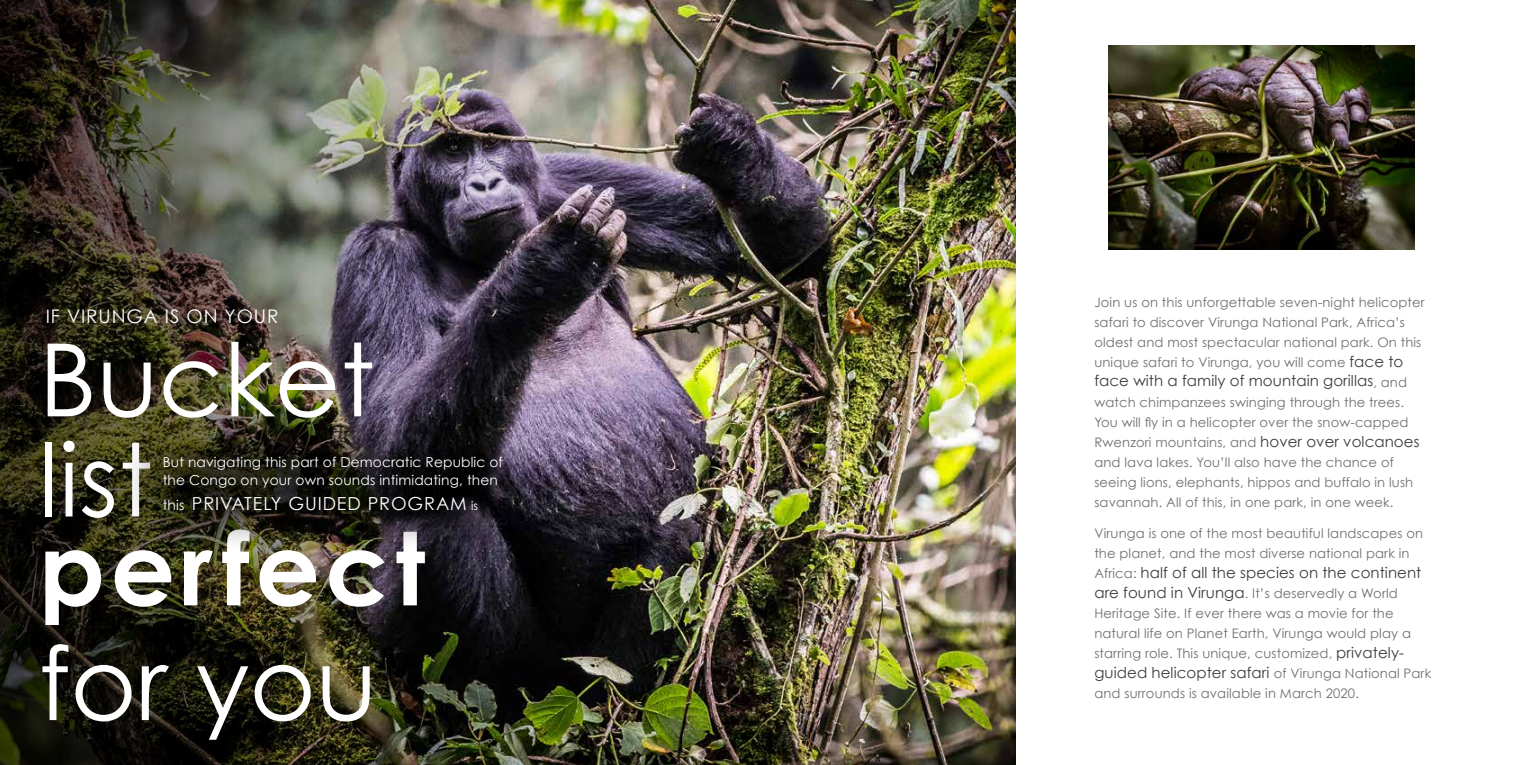
<style>
.page{position:relative;width:1530px;height:765px;background:#fff}
.page>*{position:absolute;margin:0;border:0;box-sizing:border-box;transform-origin:0 0}
.t1{font:101.25px/100.1px "Century Gothic";color:#fff}
.t2{font:700 101.25px "Century Gothic";letter-spacing:.05em;color:#fff}
.t3{font:18.75px "Century Gothic";letter-spacing:.05em;color:#fff}
.t4{font:18px "Century Gothic";letter-spacing:.05em;color:#fff}
.t5{font:15px "Century Gothic";letter-spacing:.005em;color:#3c3c3b}
.t6{font:13.75px/18px "Century Gothic";letter-spacing:.01em;color:#fff}
.t7{font:13.12px/20px "Century Gothic";letter-spacing:.01em;color:#706f6f}
.s1{font-size:13.75px}
.s2{font-size:11.75px}
.s3{font-size:15px;color:#3c3c3b}
.s4{font-size:13.12px;color:#706f6f}
</style>
<div class="page">
<img style="left:765px;top:0;width:250px;height:765px">
<img style="left:0;top:0;width:765px;height:765px">
<div style="left:121px;top:415px;width:423px;height:138px;background:#000;opacity:.75"></div>
<img style="left:1109px;top:45px;width:306px;height:204px">
<h2 class="t3" style="left:46px;top:305px;width:234px">IF VIRUNGA IS ON YOUR</h2>
<h1 class="t1" style="left:39px;top:328px;width:338px">Bucket list</h1>
<h1 class="t2" style="left:39px;top:505px;width:388px">perfect</h1>
<h1 class="t1" style="left:39px;top:632px;width:340px">for you</h1>
<p class="t6" style="left:163px;top:453px;width:342px">But navigating this part of Democratic Republic of the Congo on your own sounds intimidating, then</p>
<h3 class="t4" style="left:163px;top:493px;width:317px"><span class="s1">this</span> PRIVATELY GUIDED PROGRAM <span class="s2">is</span></h3>
<p class="t7" style="left:1094px;top:292px;width:332px">Join us on this unforgettable seven-night helicopter safari to discover Virunga National Park, Africa’s oldest and most spectacular national park. On this unique safari to Virunga, you will come <span class="s3">face to</span></p>
<p class="t5" style="left:1094px;top:372px;width:314px">face with a family of mountain gorillas<span class="s4">, and</span></p>
<p class="t7" style="left:1094px;top:392px;width:327px">watch chimpanzees swinging through the trees.<br>You will fly in a helicopter over the snow-capped Rwenzori mountains, and <span class="s3">hover over volcanoes </span>and lava lakes. You’ll also have the chance of seeing lions, elephants, hippos and buffalo in lush savannah. All of this, in one park, in one week.</p>
<p class="t7" style="left:1094px;top:523px;width:330px">Virunga is one of the most beautiful landscapes on the planet, and the most diverse national park in</p>
<p class="t5" style="left:1094px;top:563px;width:329px"><span class="s4">Africa:</span> half of all the species on the continent</p>
<p class="t7" style="left:1094px;top:583px;width:318px"><span class="s3">are found in Virunga</span>. It’s deservedly a World Heritage Site. If ever there was a movie for the natural life on Planet Earth, Virunga would play a starring role. This unique, customized, <span class="s3">privately-</span></p>
<p class="t5" style="left:1094px;top:663px;width:338px">guided helicopter safari <span class="s4">of Virunga National Park</span></p>
<p class="t7" style="left:1094px;top:683px;width:266px">and surrounds is available in March 2020.</p>
</div>
